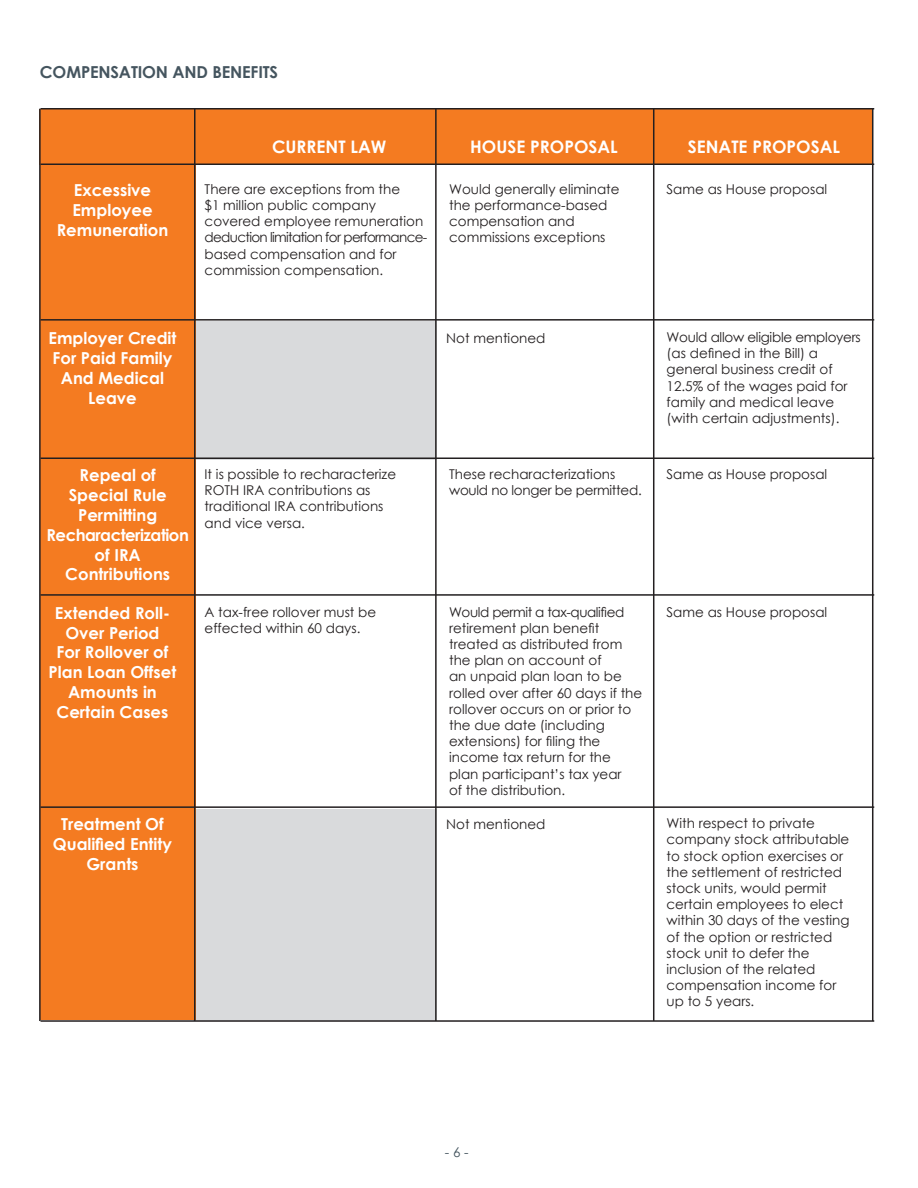
<style>
.page{position:relative;width:918px;height:1188px;background:#fff}
.page>*{position:absolute;margin:0;border:0;box-sizing:border-box;transform-origin:0 0}
.t1{font:700 17.25px "Century Gothic";color:#fff}
.t2{font:700 16.5px/19.8px "Century Gothic";color:#fff;text-align:center}
.t3{font:700 16.5px "Century Gothic";letter-spacing:-.01em;color:#45555f}
.t4{font:13.5px/16.2px "Century Gothic";color:#231f20}
.t5{font:13.5px "Century Gothic";color:#45555f}
</style>
<div class="page">
<div style="left:193px;top:809px;width:243px;height:212px;background:#d9dadc"></div>
<div style="left:193px;top:321px;width:243px;height:139px;background:#d9dadc"></div>
<div style="left:39px;top:109px;width:834px;height:56px;background:#f47b21"></div>
<div style="left:40px;top:130px;width:156px;height:890px;background:#f47b21"></div>
<hr style="left:653px;top:109px;width:1px;height:912px;background:#231f20">
<hr style="left:872px;top:109px;width:1px;height:912px;background:#231f20">
<hr style="left:194px;top:109px;width:2px;height:912px;background:#231f20">
<hr style="left:435px;top:109px;width:2px;height:912px;background:#231f20">
<hr style="left:39px;top:109px;width:2px;height:912px;background:#231f20">
<hr style="left:40px;top:164px;width:834px;height:1px;background:#231f20">
<hr style="left:40px;top:108px;width:834px;height:2px;background:#231f20">
<hr style="left:40px;top:319px;width:834px;height:2px;background:#231f20">
<hr style="left:40px;top:458px;width:834px;height:1px;background:#231f20">
<hr style="left:40px;top:594px;width:834px;height:2px;background:#231f20">
<hr style="left:40px;top:806px;width:834px;height:2px;background:#231f20">
<hr style="left:40px;top:1020px;width:834px;height:2px;background:#231f20">
<p class="t3" style="left:40px;top:60px;width:240px">COMPENSATION AND BENEFITS</p>
<p class="t2" style="left:57px;top:180px;width:113px">Excessive<br>Employee<br>Remuneration</p>
<p class="t1" style="left:272px;top:133px;width:116px">CURRENT LAW</p>
<p class="t1" style="left:470px;top:133px;width:149px">HOUSE PROPOSAL</p>
<p class="t1" style="left:688px;top:133px;width:154px">SENATE PROPOSAL</p>
<p class="t4" style="left:205px;top:181px;width:224px">There are exceptions from the<br>$1 million public company covered employee remuneration deduction limitation for performance&shy;based compensation and for commission compensation.</p>
<p class="t4" style="left:449px;top:181px;width:172px">Would generally eliminate the performance-based compensation and commissions exceptions</p>
<p class="t4" style="left:667px;top:181px;width:162px">Same as House proposal</p>
<p class="t2" style="left:48px;top:328px;width:130px">Employer Credit<br>For Paid Family<br>And Medical<br>Leave</p>
<p class="t2" style="left:47px;top:465px;width:144px">Repeal of<br>Special Rule<br>Permitting<br>Recharacterization of IRA<br>Contributions</p>
<p class="t2" style="left:49px;top:602px;width:129px">Extended Roll-<br>Over Period<br>For Rollover of<br>Plan Loan Offset<br>Amounts in<br>Certain Cases</p>
<p class="t4" style="left:205px;top:466px;width:193px">It is possible to recharacterize<br>ROTH IRA contributions as traditional IRA contributions and vice versa.</p>
<p class="t4" style="left:205px;top:603px;width:173px">A tax-free rollover must be effected within 60 days.</p>
<p class="t2" style="left:53px;top:814px;width:121px">Treatment Of<br>Qualified Entity<br>Grants</p>
<p class="t4" style="left:446px;top:329px;width:101px">Not mentioned</p>
<p class="t4" style="left:449px;top:466px;width:194px">These recharacterizations would no longer be permitted.</p>
<p class="t4" style="left:667px;top:329px;width:196px">Would allow eligible employers (as defined in the Bill) a general business credit of<br>12.5% of the wages paid for family and medical leave (with certain adjustments).</p>
<p class="t4" style="left:667px;top:466px;width:162px">Same as House proposal</p>
<p class="t4" style="left:449px;top:603px;width:195px">Would permit a tax-qualified retirement plan benefit treated as distributed from the plan on account of<br>an unpaid plan loan to be rolled over after 60 days if the rollover occurs on or prior to the due date (including extensions) for filing the income tax return for the plan participant’s tax year<br>of the distribution.</p>
<p class="t4" style="left:446px;top:816px;width:101px">Not mentioned</p>
<p class="t4" style="left:667px;top:603px;width:162px">Same as House proposal</p>
<p class="t4" style="left:667px;top:815px;width:185px">With respect to private company stock attributable to stock option exercises or the settlement of restricted stock units, would permit certain employees to elect within 30 days of the vesting of the option or restricted stock unit to defer the inclusion of the related compensation income for up to 5 years.</p>
<p class="t5" style="left:445px;top:1142px;width:25px">- 6 -</p>
</div>
